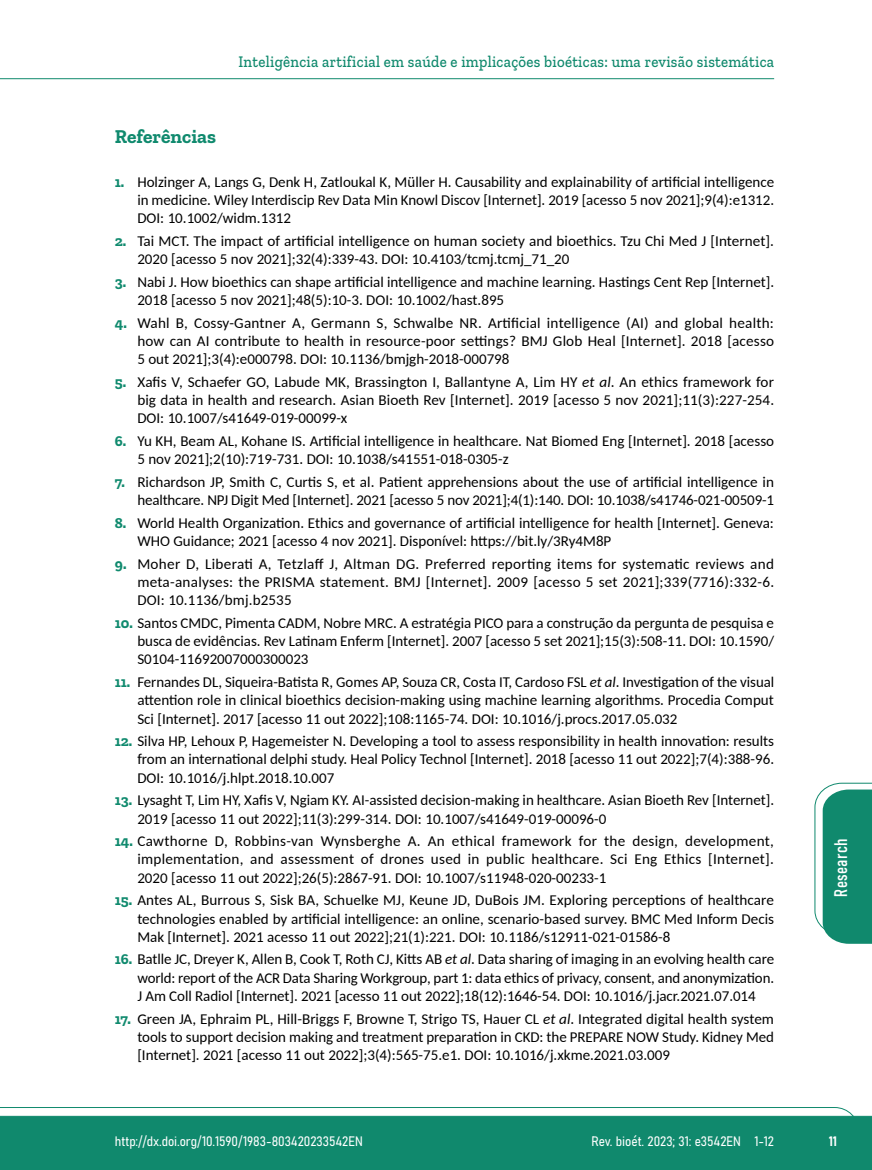
<style>
.page{position:relative;width:872px;height:1170px;background:#fff}
.page>*{position:absolute;margin:0;border:0;box-sizing:border-box;transform-origin:0 0}
.t1{font:700 19.5px "Zilla Slab";color:#108a6e}
.t2{font:18px "Bahnschrift";letter-spacing:.02em;color:#fff}
.t3{font:500 16.5px "Zilla Slab";letter-spacing:.02em;color:#10896d;scale:.9 1}
.t4{font:15px/18.3px "Carlito";color:#000;text-align:justify}
.t5{font:13.5px "Bahnschrift";color:#fff}
.s1{font-family:"Zilla Slab";font-weight:700;color:#108a6e}
.s2{font-style:italic}
</style>
<div class="page">
<svg style="left:0;top:1107px;width:859px;height:62px;background:#2e977f"></svg>
<hr style="left:0;top:78px;width:774px;height:1px;background:#10896d">
<svg style="left:814px;top:782px;width:58px;height:161px"></svg>
<p class="t3" style="left:238px;top:53px;width:597px">Inteligência artificial em saúde e implicações bioéticas: uma revisão sistemática</p>
<h1 class="t1" style="left:115px;top:125px;width:103px">Referências</h1>
<p class="t4" style="left:137px;top:172px;width:638px;text-indent:-22px"><span class="s1">1.</span> Holzinger A, Langs G, Denk H, Zatloukal K, Müller H. Causability and explainability of artificial intelligence in medicine. Wiley Interdiscip Rev Data Min Knowl Discov [Internet]. 2019 [acesso 5 nov 2021];9(4):e1312.<br>DOI: 10.1002/widm.1312</p>
<p class="t4" style="left:137px;top:231px;width:638px;text-indent:-22px"><span class="s1">2.</span> Tai MCT. The impact of artificial intelligence on human society and bioethics. Tzu Chi Med J [Internet].<br>2020 [acesso 5 nov 2021];32(4):339-43. DOI: 10.4103/tcmj.tcmj_71_20</p>
<p class="t4" style="left:137px;top:272px;width:638px;text-indent:-22px"><span class="s1">3.</span> Nabi J. How bioethics can shape artificial intelligence and machine learning. Hastings Cent Rep [Internet].<br>2018 [acesso 5 nov 2021];48(5):10-3. DOI: 10.1002/hast.895</p>
<p class="t4" style="left:137px;top:313px;width:638px;text-indent:-22px"><span class="s1">4.</span> Wahl B, Cossy-Gantner A, Germann S, Schwalbe NR. Artificial intelligence (AI) and global health: how can AI contribute to health in resource-poor settings? BMJ Glob Heal [Internet]. 2018 [acesso 5 out 2021];3(4):e000798. DOI: 10.1136/bmjgh-2018-000798</p>
<p class="t4" style="left:137px;top:372px;width:638px;text-indent:-22px"><span class="s1">5.</span> Xafis V, Schaefer GO, Labude MK, Brassington I, Ballantyne A, Lim HY <span class="s2">et al</span>. An ethics framework for big data in health and research. Asian Bioeth Rev [Internet]. 2019 [acesso 5 nov 2021];11(3):227-254.<br>DOI: 10.1007/s41649-019-00099-x</p>
<p class="t4" style="left:137px;top:431px;width:638px;text-indent:-22px"><span class="s1">6.</span> Yu KH, Beam AL, Kohane IS. Artificial intelligence in healthcare. Nat Biomed Eng [Internet]. 2018 [acesso<br>5 nov 2021];2(10):719-731. DOI: 10.1038/s41551-018-0305-z</p>
<p class="t4" style="left:115px;top:472px;width:661px;text-align:right"><span class="s1">7.</span> Richardson JP, Smith C, Curtis S, et al. Patient apprehensions about the use of artificial intelligence in healthcare. NPJ Digit Med [Internet]. 2021 [acesso 5 nov 2021];4(1):140. DOI: 10.1038/s41746-021-00509-1</p>
<p class="t4" style="left:137px;top:513px;width:638px;text-indent:-22px"><span class="s1">8.</span> World Health Organization. Ethics and governance of artificial intelligence for health [Internet]. Geneva:<br>WHO Guidance; 2021 [acesso 4 nov 2021]. Disponível: https://bit.ly/3Ry4M8P</p>
<p class="t4" style="left:137px;top:553px;width:638px;text-indent:-22px"><span class="s1">9.</span> Moher D, Liberati A, Tetzlaff J, Altman DG. Preferred reporting items for systematic reviews and meta-analyses: the PRISMA statement. BMJ [Internet]. 2009 [acesso 5 set 2021];339(7716):332-6.<br>DOI: 10.1136/bmj.b2535</p>
<p class="t4" style="left:137px;top:613px;width:638px;text-indent:-22px"><span class="s1">10.</span> Santos CMDC, Pimenta CADM, Nobre MRC. A estratégia PICO para a construção da pergunta de pesquisa e busca de evidências. Rev Latinam Enferm [Internet]. 2007 [acesso 5 set 2021];15(3):508-11. DOI: 10.1590/ S0104-11692007000300023</p>
<p class="t4" style="left:137px;top:672px;width:638px;text-indent:-22px"><span class="s1">11.</span> Fernandes DL, Siqueira-Batista R, Gomes AP, Souza CR, Costa IT, Cardoso FSL <span class="s2">et al</span>. Investigation of the visual attention role in clinical bioethics decision-making using machine learning algorithms. Procedia Comput Sci [Internet]. 2017 [acesso 11 out 2022];108:1165-74. DOI: 10.1016/j.procs.2017.05.032</p>
<p class="t4" style="left:137px;top:731px;width:638px;text-indent:-22px"><span class="s1">12.</span> Silva HP, Lehoux P, Hagemeister N. Developing a tool to assess responsibility in health innovation: results from an international delphi study. Heal Policy Technol [Internet]. 2018 [acesso 11 out 2022];7(4):388-96.<br>DOI: 10.1016/j.hlpt.2018.10.007</p>
<p class="t4" style="left:137px;top:790px;width:638px;text-indent:-22px"><span class="s1">13.</span> Lysaght T, Lim HY, Xafis V, Ngiam KY. AI-assisted decision-making in healthcare. Asian Bioeth Rev [Internet].<br>2019 [acesso 11 out 2022];11(3):299-314. DOI: 10.1007/s41649-019-00096-0</p>
<p class="t4" style="left:137px;top:831px;width:638px;text-indent:-22px"><span class="s1">14.</span> Cawthorne D, Robbins-van Wynsberghe A. An ethical framework for the design, development, implementation, and assessment of drones used in public healthcare. Sci Eng Ethics [Internet].<br>2020 [acesso 11 out 2022];26(5):2867-91. DOI: 10.1007/s11948-020-00233-1</p>
<p class="t4" style="left:137px;top:890px;width:638px;text-indent:-22px"><span class="s1">15.</span> Antes AL, Burrous S, Sisk BA, Schuelke MJ, Keune JD, DuBois JM. Exploring perceptions of healthcare technologies enabled by artificial intelligence: an online, scenario-based survey. BMC Med Inform Decis Mak [Internet]. 2021 acesso 11 out 2022];21(1):221. DOI: 10.1186/s12911-021-01586-8</p>
<p class="t4" style="left:137px;top:949px;width:638px;text-indent:-22px"><span class="s1">16.</span> Batlle JC, Dreyer K, Allen B, Cook T, Roth CJ, Kitts AB <span class="s2">et al</span>. Data sharing of imaging in an evolving health care world: report of the ACR Data Sharing Workgroup, part 1: data ethics of privacy, consent, and anonymization.<br>J Am Coll Radiol [Internet]. 2021 [acesso 11 out 2022];18(12):1646-54. DOI: 10.1016/j.jacr.2021.07.014</p>
<p class="t4" style="left:137px;top:1008px;width:638px;text-indent:-22px"><span class="s1">17.</span> Green JA, Ephraim PL, Hill-Briggs F, Browne T, Strigo TS, Hauer CL <span class="s2">et al</span>. Integrated digital health system tools to support decision making and treatment preparation in CKD: the PREPARE NOW Study. Kidney Med [Internet]. 2021 [acesso 11 out 2022];3(4):565-75.e1. DOI: 10.1016/j.xkme.2021.03.009</p>
<p class="t2" style="left:827px;top:896px;width:59px;rotate:-90deg">Research</p>
<p class="t5" style="left:115px;top:1131px;width:249px">http://dx.doi.org/10.1590/1983-803420233542EN</p>
<p class="t5" style="left:591px;top:1131px;width:184px">Rev. bioét. 2023; 31: e3542EN 1-12</p>
<p class="t5" style="left:829px;top:1130px;width:9px">11</p>
</div>
